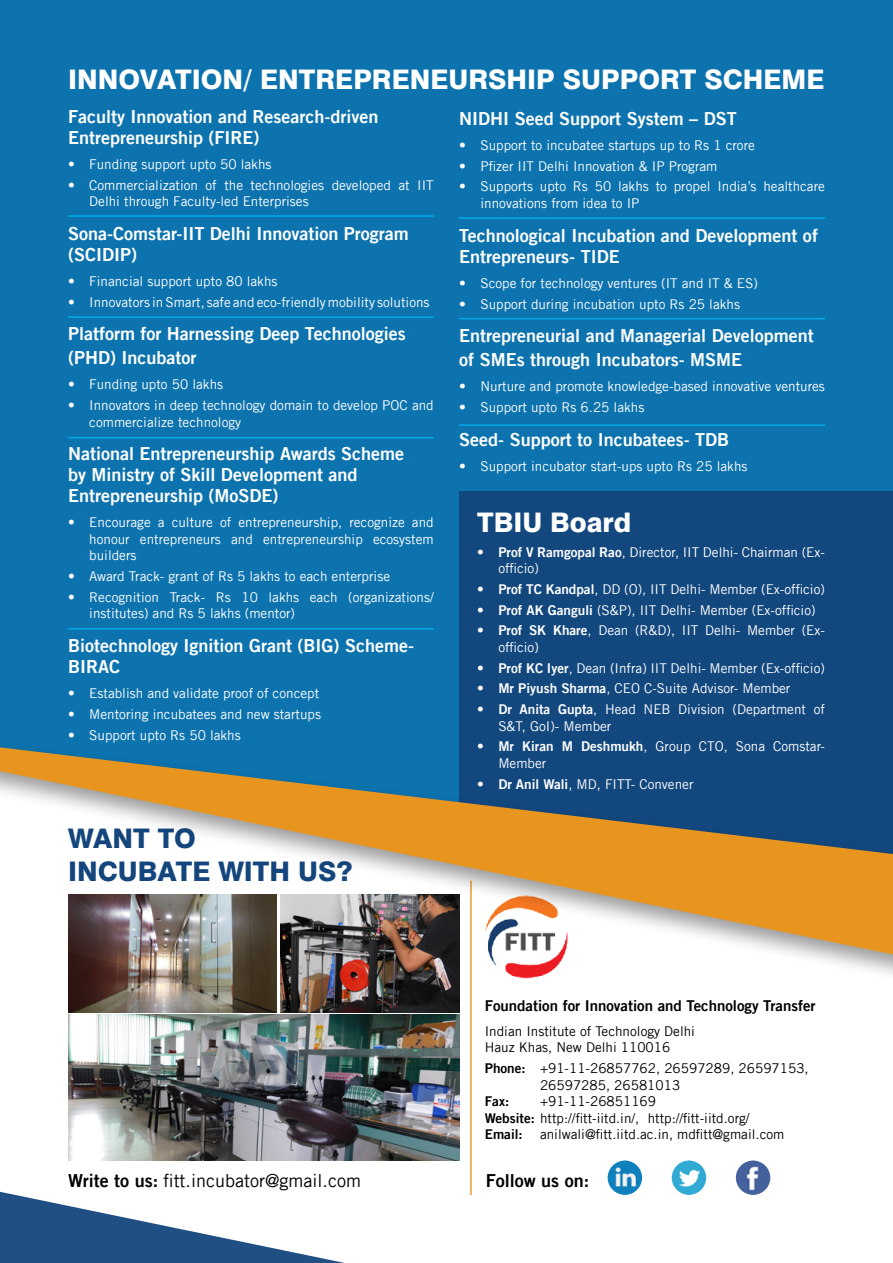
<style>
.page{position:relative;width:893px;height:1263px;background:#fff}
.page>*{position:absolute;margin:0;border:0;box-sizing:border-box;transform-origin:0 0}
.t1{font:800 27px "Swiss 721 BT";color:#fff}
.t2{font:800 27px/32.4px "Swiss 721 BT";color:#14467d}
.t3{font:18px/21px "Trade Gothic LT Bold Two";color:#fff}
.t4{font:18px "Trade Gothic LT";color:#000}
.t5{font:18px "Trade Gothic LT Bold Two";color:#000}
.t6{font:15px "Trade Gothic LT Bold Two";color:#000}
.t7{font:13.5px/16.5px "Trade Gothic LT";color:#fff}
.t8{font:13.5px/16.5px "Trade Gothic LT";color:#000}
.t9{font:13.5px "Trade Gothic LT Bold Two";color:#000}
.s1{font-family:"Trade Gothic LT Bold Two"}
</style>
<div class="page">
<div style="left:0;top:0;width:893px;height:454px;background:#0d73ae"></div>
<hr style="left:470px;top:881px;width:2px;height:314px;background:#e8951f">
<img style="left:68px;top:1041px;width:391px;height:119px">
<svg style="left:0;top:1191px;width:345px;height:72px"></svg>
<img style="left:608px;top:1160px;width:34px;height:35px;border-radius:17px">
<img style="left:672px;top:1160px;width:34px;height:35px;border-radius:17px">
<img style="left:736px;top:1160px;width:34px;height:35px;border-radius:17px">
<hr style="left:68px;top:215px;width:366px;height:2px;background:#00aeef">
<hr style="left:459px;top:217px;width:366px;height:2px;background:#00aeef">
<hr style="left:459px;top:318px;width:366px;height:1px;background:#00aeef">
<hr style="left:459px;top:424px;width:366px;height:2px;background:#00aeef">
<hr style="left:68px;top:316px;width:366px;height:2px;background:#00aeef">
<hr style="left:68px;top:437px;width:366px;height:1px;background:#00aeef">
<div style="left:0;top:454px;width:893px;height:587px;background:#000;opacity:.4"></div>
<svg style="left:0;top:747px;width:893px;height:207px"></svg>
<p class="t1" style="left:68px;top:63px;width:758px">INNOVATION/ ENTREPRENEURSHIP SUPPORT SCHEME</p>
<p class="t3" style="left:68px;top:106px;width:312px">Faculty Innovation and Research-driven<br>Entrepreneurship (FIRE)</p>
<p class="t7" style="left:68px;top:156px;width:205px">• Funding support upto 50 lakhs</p>
<p class="t7" style="left:89px;top:176px;width:346px;text-indent:-21px">• Commercialization of the technologies developed at IIT<br>Delhi through Faculty-led Enterprises</p>
<p class="t3" style="left:68px;top:223px;width:342px">Sona-Comstar-IIT Delhi Innovation Program (SCIDIP)</p>
<p class="t7" style="left:68px;top:273px;width:211px">• Financial support upto 80 lakhs</p>
<p class="t7" style="left:68px;top:293px;width:363px">• Innovators in Smart, safe and eco-friendly mobility solutions</p>
<p class="t3" style="left:68px;top:322px;width:339px;line-height:24px">Platform for Harnessing Deep Technologies (PHD) Incubator</p>
<p class="t7" style="left:68px;top:376px;width:157px">• Funding upto 50 lakhs</p>
<p class="t7" style="left:89px;top:397px;width:346px;text-indent:-21px">• Innovators in deep technology domain to develop POC and commercialize technology</p>
<p class="t3" style="left:68px;top:443px;width:338px">National Entrepreneurship Awards Scheme by Ministry of Skill Development and<br>Entrepreneurship (MoSDE)</p>
<p class="t7" style="left:89px;top:514px;width:346px;text-align:justify;text-indent:-21px">• Encourage a culture of entrepreneurship, recognize and honour entrepreneurs and entrepreneurship ecosystem builders</p>
<p class="t7" style="left:68px;top:568px;width:324px">• Award Track- grant of Rs 5 lakhs to each enterprise</p>
<p class="t7" style="left:89px;top:589px;width:346px;text-indent:-21px">• Recognition Track- Rs 10 lakhs each (organizations/ institutes) and Rs 5 lakhs (mentor)</p>
<p class="t3" style="left:68px;top:635px;width:347px">Biotechnology Ignition Grant (BIG) Scheme-<br>BIRAC</p>
<p class="t7" style="left:68px;top:685px;width:253px">• Establish and validate proof of concept</p>
<p class="t7" style="left:68px;top:706px;width:255px">• Mentoring incubatees and new startups</p>
<p class="t7" style="left:68px;top:726px;width:174px">• Support upto Rs 50 lakhs</p>
<p class="t3" style="left:459px;top:108px;width:279px">NIDHI Seed Support System – DST</p>
<p class="t7" style="left:459px;top:137px;width:297px">• Support to incubatee startups up to Rs 1 crore</p>
<p class="t7" style="left:459px;top:158px;width:260px">• Pfizer IIT Delhi Innovation &amp; IP Program</p>
<p class="t7" style="left:480px;top:178px;width:346px;text-indent:-21px">• Supports upto Rs 50 lakhs to propel India’s healthcare innovations from idea to IP</p>
<p class="t3" style="left:459px;top:224px;width:360px">Technological Incubation and Development of<br>Entrepreneurs- TIDE</p>
<p class="t7" style="left:459px;top:275px;width:300px">• Scope for technology ventures (IT and IT &amp; ES)</p>
<p class="t7" style="left:459px;top:295px;width:282px">• Support during incubation upto Rs 25 lakhs</p>
<p class="t3" style="left:459px;top:324px;width:356px;line-height:24px">Entrepreneurial and Managerial Development of SMEs through Incubators- MSME</p>
<p class="t7" style="left:459px;top:378px;width:367px">• Nurture and promote knowledge-based innovative ventures</p>
<p class="t7" style="left:459px;top:399px;width:187px">• Support upto Rs 6.25 lakhs</p>
<p class="t3" style="left:459px;top:429px;width:271px">Seed- Support to Incubatees- TDB</p>
<p class="t7" style="left:459px;top:458px;width:290px">• Support incubator start-ups upto Rs 25 lakhs</p>
<p class="t1" style="left:477px;top:506px;width:156px">TBIU Board</p>
<p class="t7" style="left:498px;top:543px;width:328px;text-indent:-21px"><span class="s1">• Prof V Ramgopal Rao</span>, Director, IIT Delhi- Chairman (Ex&shy;officio)</p>
<p class="t7" style="left:477px;top:581px;width:349px"><span class="s1">• Prof TC Kandpal</span>, DD (O), IIT Delhi- Member (Ex-officio)</p>
<p class="t7" style="left:477px;top:601px;width:340px"><span class="s1">• Prof AK Ganguli</span> (S&amp;P), IIT Delhi- Member (Ex-officio)</p>
<p class="t7" style="left:498px;top:622px;width:328px;text-indent:-21px"><span class="s1">• Prof SK Khare</span>, Dean (R&amp;D), IIT Delhi- Member (Ex&shy;officio)</p>
<p class="t7" style="left:477px;top:659px;width:349px"><span class="s1">• Prof KC Iyer</span>, Dean (Infra) IIT Delhi- Member (Ex-officio)</p>
<p class="t7" style="left:477px;top:680px;width:315px"><span class="s1">• Mr Piyush Sharma</span>, CEO C-Suite Advisor- Member</p>
<p class="t7" style="left:498px;top:701px;width:328px;text-indent:-21px"><span class="s1">• Dr Anita Gupta</span>, Head NEB Division (Department of<br>S&amp;T, GoI)- Member</p>
<p class="t7" style="left:498px;top:738px;width:328px;text-indent:-21px"><span class="s1">• Mr Kiran M Deshmukh</span>, Group CTO, Sona Comstar-<br>Member</p>
<p class="t7" style="left:477px;top:775px;width:218px"><span class="s1">• Dr Anil Wali</span>, MD, FITT- Convener</p>
<p class="t2" style="left:68px;top:822px;width:286px">WANT TO<br>INCUBATE WITH US?</p>
<p class="t6" style="left:485px;top:996px;width:332px">Foundation for Innovation and Technology Transfer</p>
<p class="t8" style="left:485px;top:1022px;width:212px">Indian Institute of Technology Delhi</p>
<p class="t8" style="left:485px;top:1039px;width:187px">Hauz Khas, New Delhi 110016</p>
<p class="t8" style="left:540px;top:1060px;width:270px;text-indent:-55px"><span class="s1">Phone:</span> +91-11-26857762, 26597289, 26597153,<br>26597285, 26581013</p>
<p class="t9" style="left:485px;top:1093px;width:26px">Fax:</p>
<p class="t8" style="left:540px;top:1093px;width:118px">+91-11-26851169</p>
<p class="t8" style="left:485px;top:1109px;width:266px"><span class="s1">Website:</span> http://fitt-iitd.in/, http://fitt-iitd.org/</p>
<p class="t9" style="left:485px;top:1126px;width:39px">Email:</p>
<p class="t8" style="left:540px;top:1126px;width:246px">anilwali@fitt.iitd.ac.in, mdfitt@gmail.com</p>
<p class="t4" style="left:68px;top:1169px;width:295px"><span class="s1">Write to us:</span> fitt.incubator@gmail.com</p>
<p class="t5" style="left:486px;top:1169px;width:105px">Follow us on:</p>
</div>
